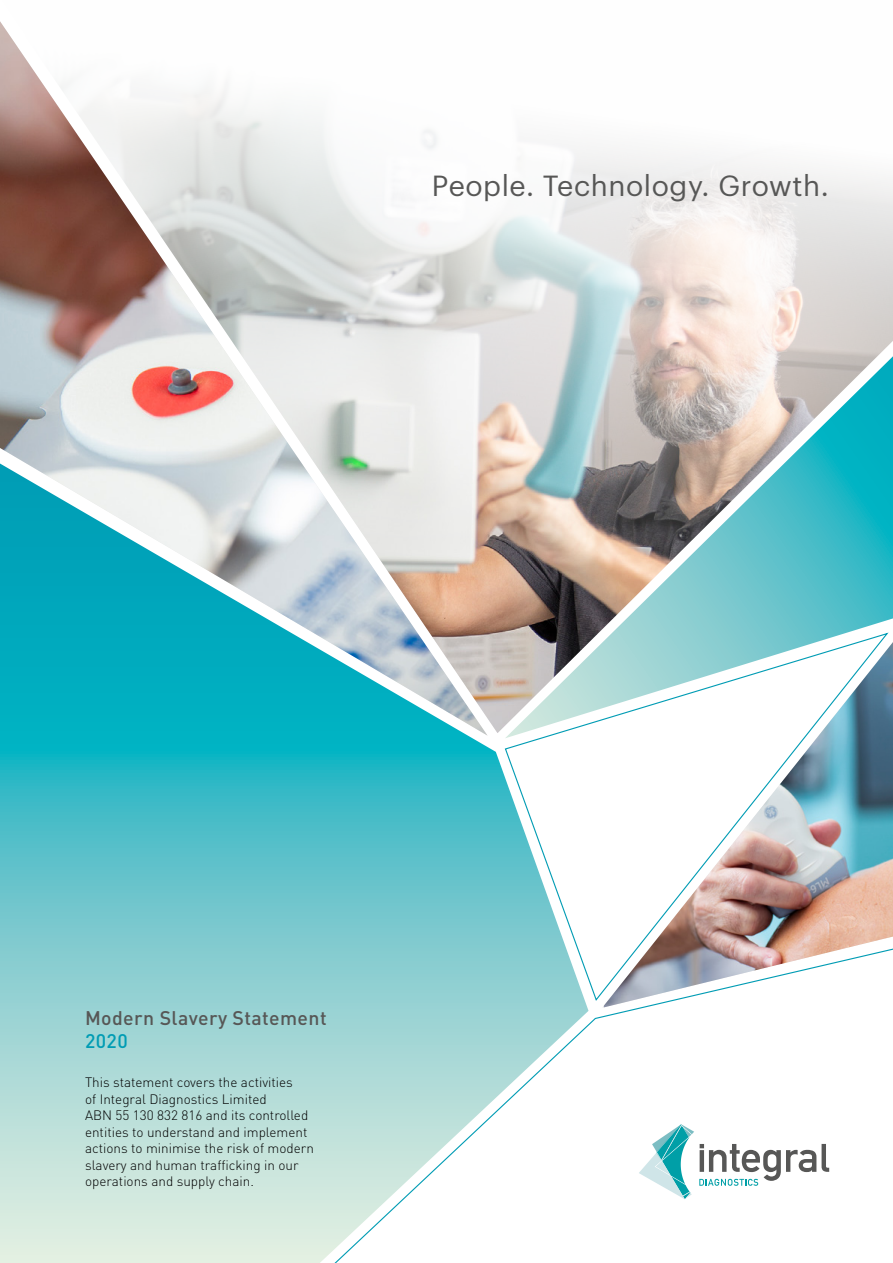
<style>
.page{position:relative;width:893px;height:1263px;background:#fff}
.page>*{position:absolute;margin:0;border:0;box-sizing:border-box;transform-origin:0 0}
.t1{font:28.5px "Graphik";letter-spacing:.02em;color:#575756}
.t2{font:500 19.5px "DIN";letter-spacing:.02em;color:#575756}
.t3{font:500 19.5px "DIN";color:#009cb4}
.t4{font:300 13.5px/16.5px "DIN";color:#000}
</style>
<div class="page">
<svg style="left:0;top:736px;width:504px;height:527px;background:#80cdd0"></svg>
<svg style="left:319px;top:945px;width:511px;height:318px"></svg>
<img style="left:604px;top:738px;width:289px;height:269px">
<img style="left:504px;top:738px;width:386px;height:263px">
<img style="left:0;top:21px;width:893px;height:712px">
<h1 class="t1" style="left:432px;top:164px;width:398px">People. Technology. Growth.</h1>
<h2 class="t2" style="left:85px;top:1006px;width:243px">Modern Slavery Statement</h2>
<h2 class="t3" style="left:85px;top:1028px;width:44px">2020</h2>
<p class="t4" style="left:85px;top:1074px;width:230px">This statement covers the activities<br>of Integral Diagnostics Limited<br>ABN 55 130 832 816 and its controlled entities to understand and implement actions to minimise the risk of modern slavery and human trafficking in our operations and supply chain.</p>
</div>
